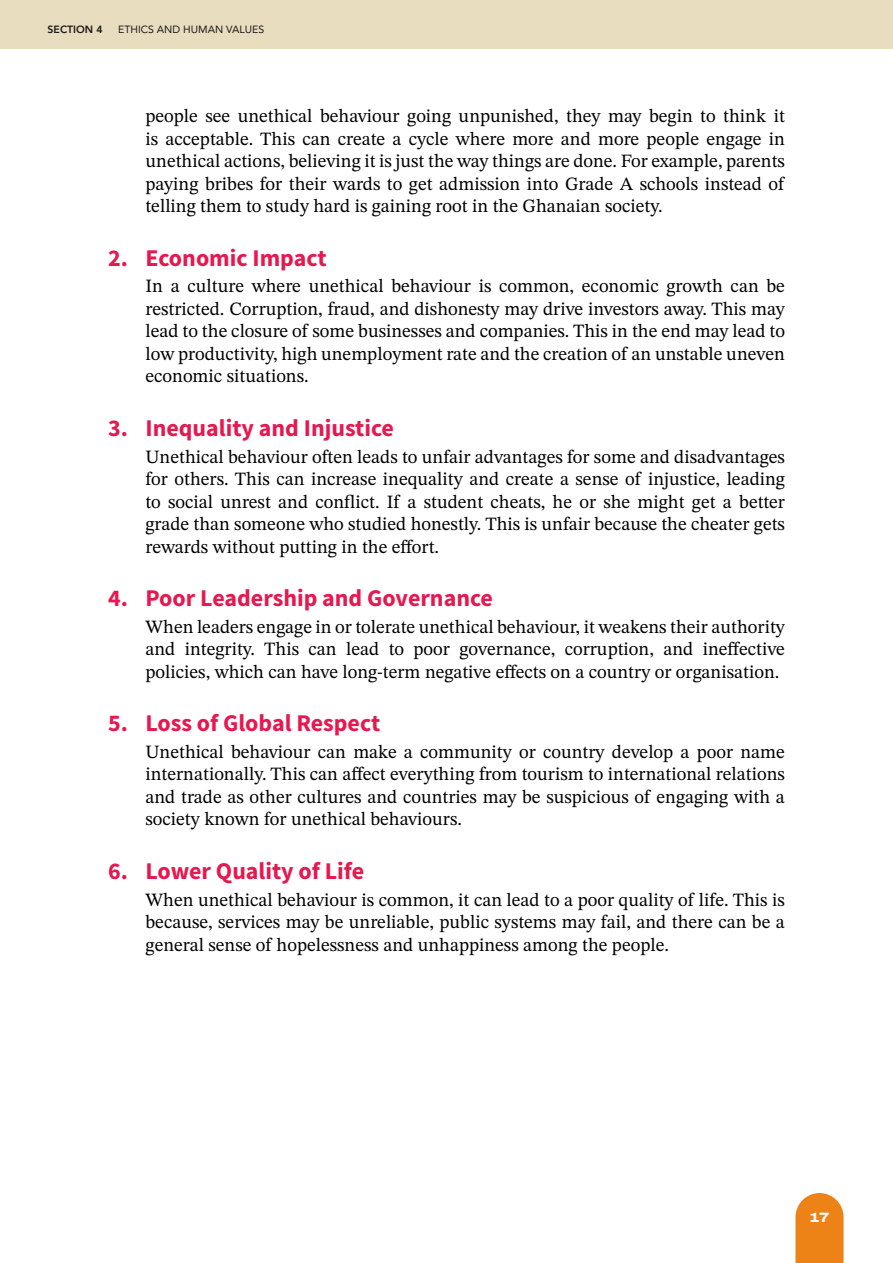
<style>
.page{position:relative;width:893px;height:1263px;background:#fff}
.page>*{position:absolute;margin:0;border:0;box-sizing:border-box;transform-origin:0 0}
.t1{font:700 24px "Source Sans Pro";color:#e61850}
.t2{font:18.75px/22.5px "STIX Two Text";color:#000;text-align:justify}
.t3{font:800 13.5px "Archivo Expanded";color:#fff}
.t4{font:10.5px "Avenir";color:#1a1a1a}
.t5{font:800 10.5px "Avenir";color:#1a1a1a}
</style>
<div class="page">
<div style="left:0;top:0;width:893px;height:49px;background:#e8ddbf"></div>
<svg style="left:795px;top:1193px;width:49px;height:70px;background:#ee8d2c"></svg>
<p class="t5" style="left:48px;top:21px;width:57px">SECTION 4</p>
<p class="t4" style="left:118px;top:21px;width:147px">ETHICS AND HUMAN VALUES</p>
<p class="t2" style="left:146px;top:105px;width:641px">people see unethical behaviour going unpunished, they may begin to think it is acceptable. This can create a cycle where more and more people engage in unethical actions, believing it is just the way things are done. For example, parents paying bribes for their wards to get admission into Grade A schools instead of telling them to study hard is gaining root in the Ghanaian society.</p>
<p class="t1" style="left:108px;top:241px;width:220px">2. Economic Impact</p>
<p class="t2" style="left:146px;top:275px;width:641px">In a culture where unethical behaviour is common, economic growth can be restricted. Corruption, fraud, and dishonesty may drive investors away. This may lead to the closure of some businesses and companies. This in the end may lead to low productivity, high unemployment rate and the creation of an unstable uneven economic situations.</p>
<p class="t1" style="left:108px;top:412px;width:288px">3. Inequality and Injustice</p>
<p class="t2" style="left:146px;top:445px;width:641px">Unethical behaviour often leads to unfair advantages for some and disadvantages for others. This can increase inequality and create a sense of injustice, leading to social unrest and conflict. If a student cheats, he or she might get a better grade than someone who studied honestly. This is unfair because the cheater gets rewards without putting in the effort.</p>
<p class="t1" style="left:108px;top:582px;width:387px">4. Poor Leadership and Governance</p>
<p class="t2" style="left:146px;top:615px;width:641px">When leaders engage in or tolerate unethical behaviour, it weakens their authority and integrity. This can lead to poor governance, corruption, and ineffective policies, which can have long-term negative effects on a country or organisation.</p>
<p class="t1" style="left:108px;top:707px;width:274px">5. Loss of Global Respect</p>
<p class="t2" style="left:146px;top:740px;width:641px">Unethical behaviour can make a community or country develop a poor name internationally. This can affect everything from tourism to international relations and trade as other cultures and countries may be suspicious of engaging with a society known for unethical behaviours.</p>
<p class="t1" style="left:108px;top:855px;width:258px">6. Lower Quality of Life</p>
<p class="t2" style="left:146px;top:888px;width:641px">When unethical behaviour is common, it can lead to a poor quality of life. This is because, services may be unreliable, public systems may fail, and there can be a general sense of hopelessness and unhappiness among the people.</p>
<p class="t3" style="left:810px;top:1207px;width:21px">17</p>
</div>
